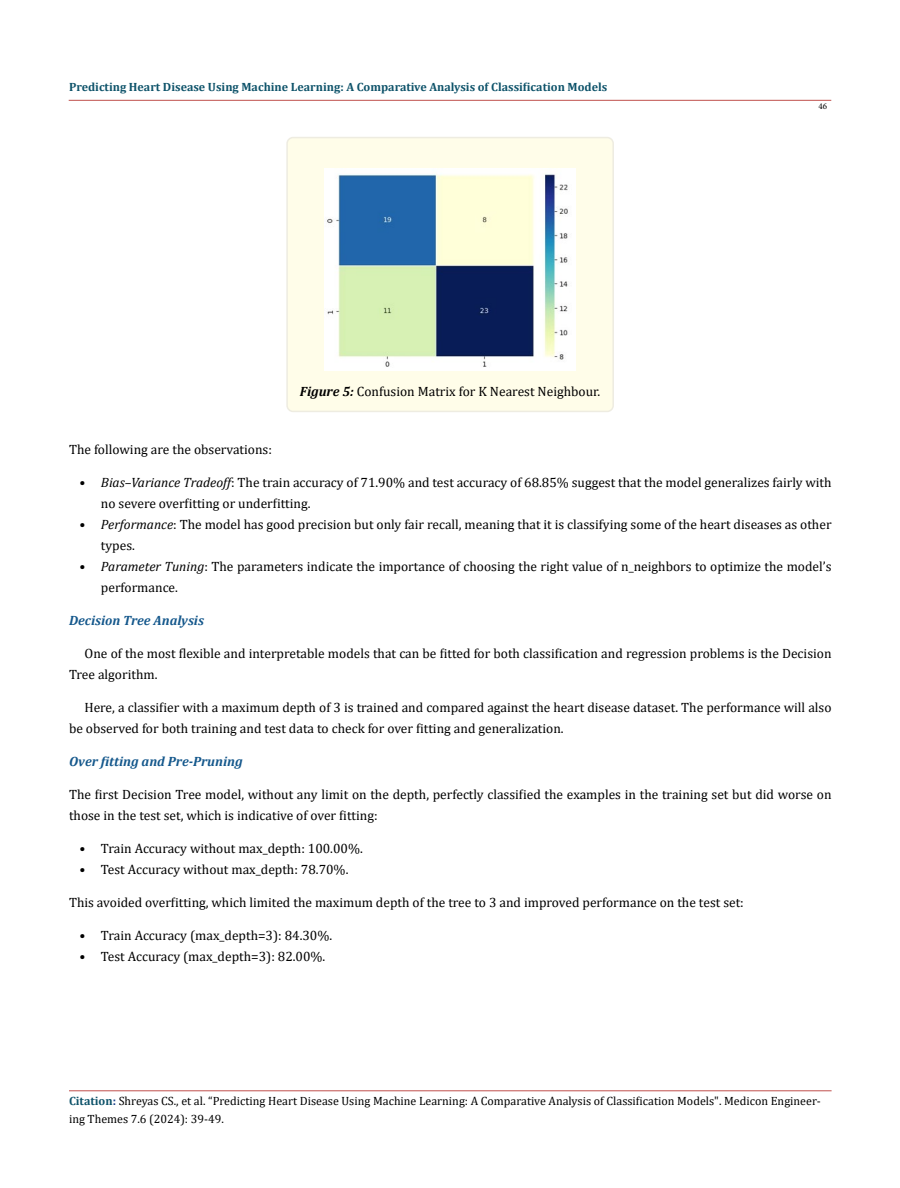
<style>
.page{position:relative;width:900px;height:1188px;background:#fff}
.page>*{position:absolute;margin:0;border:0;box-sizing:border-box;transform-origin:0 0}
.t1{font:13.5px/21px "Cambria";color:#000}
.t2{font:italic 700 13.5px "Cambria";color:#15588c}
.t3{font:12px/18px "Cambria";color:#000}
.t4{font:700 12px "Cambria";color:#0e536a}
.t5{font:9px "Minion Pro";color:#000}
.s1{font-weight:700;font-style:italic}
.s2{font-style:italic}
.s3{font-weight:700;color:#0e536a}
.s4{font-weight:700;color:#173e88}
</style>
<div class="page">
<hr style="left:69px;top:1091px;width:763px;height:1px;background:#c0504d">
<hr style="left:69px;top:100px;width:762px;height:1px;background:#c0504d">
<div style="left:287px;top:138px;width:326px;height:273px;background:#fffde9;border-radius:6px"></div>
<div style="left:286px;top:137px;width:328px;height:275px;border:2px solid #eeece1;border-radius:6px"></div>
<img style="left:324px;top:169px;width:252px;height:202px">
<p class="t4" style="left:69px;top:79px;width:540px">Predicting Heart Disease Using Machine Learning: A Comparative Analysis of Classification Models</p>
<p class="t1" style="left:300px;top:380px;width:302px"><span class="s1">Figure 5:</span> Confusion Matrix for K Nearest Neighbour.</p>
<p class="t5" style="left:818px;top:100px;width:10px">46</p>
<p class="t1" style="left:69px;top:439px;width:205px">The following are the observations:</p>
<p class="t1" style="left:101px;top:472px;width:732px;text-indent:-21px">• <span class="s2">Bias–Variance Tradeoff</span>: The train accuracy of 71.90% and test accuracy of 68.85% suggest that the model generalizes fairly with no severe overfitting or underfitting.</p>
<p class="t1" style="left:101px;top:514px;width:732px;text-indent:-21px">• <span class="s2">Performance</span>: The model has good precision but only fair recall, meaning that it is classifying some of the heart diseases as other types.</p>
<p class="t1" style="left:101px;top:556px;width:732px;text-indent:-21px">• <span class="s2">Parameter Tuning</span>: The parameters indicate the importance of choosing the right value of n_neighbors to optimize the model’s performance.</p>
<p class="t2" style="left:69px;top:611px;width:137px">Decision Tree Analysis</p>
<p class="t1" style="left:69px;top:643px;width:764px;text-indent:16px">One of the most flexible and interpretable models that can be fitted for both classification and regression problems is the Decision<br>Tree algorithm.</p>
<p class="t1" style="left:69px;top:697px;width:764px;text-indent:15px">Here, a classifier with a maximum depth of 3 is trained and compared against the heart disease dataset. The performance will also be observed for both training and test data to check for over fitting and generalization.</p>
<p class="t2" style="left:69px;top:752px;width:175px">Over fitting and Pre-Pruning</p>
<p class="t1" style="left:69px;top:784px;width:764px">The first Decision Tree model, without any limit on the depth, perfectly classified the examples in the training set but did worse on those in the test set, which is indicative of over fitting:</p>
<p class="t1" style="left:80px;top:838px;width:285px">• Train Accuracy without max_depth: 100.00%.</p>
<p class="t1" style="left:80px;top:859px;width:270px">• Test Accuracy without max_depth: 78.70%.</p>
<p class="t1" style="left:69px;top:892px;width:676px">This avoided overfitting, which limited the maximum depth of the tree to 3 and improved performance on the test set:</p>
<p class="t1" style="left:80px;top:925px;width:254px">• Train Accuracy (max_depth=3): 84.30%.</p>
<p class="t1" style="left:80px;top:946px;width:247px">• Test Accuracy (max_depth=3): 82.00%.</p>
<p class="t3" style="left:69px;top:1092px;width:753px"><span class="s3">Citation</span><span class="s4">:</span> Shreyas CS., et al. “Predicting Heart Disease Using Machine Learning: A Comparative Analysis of Classification Models". Medicon Engineer&shy;ing Themes 7.6 (2024): 39-49.</p>
</div>
